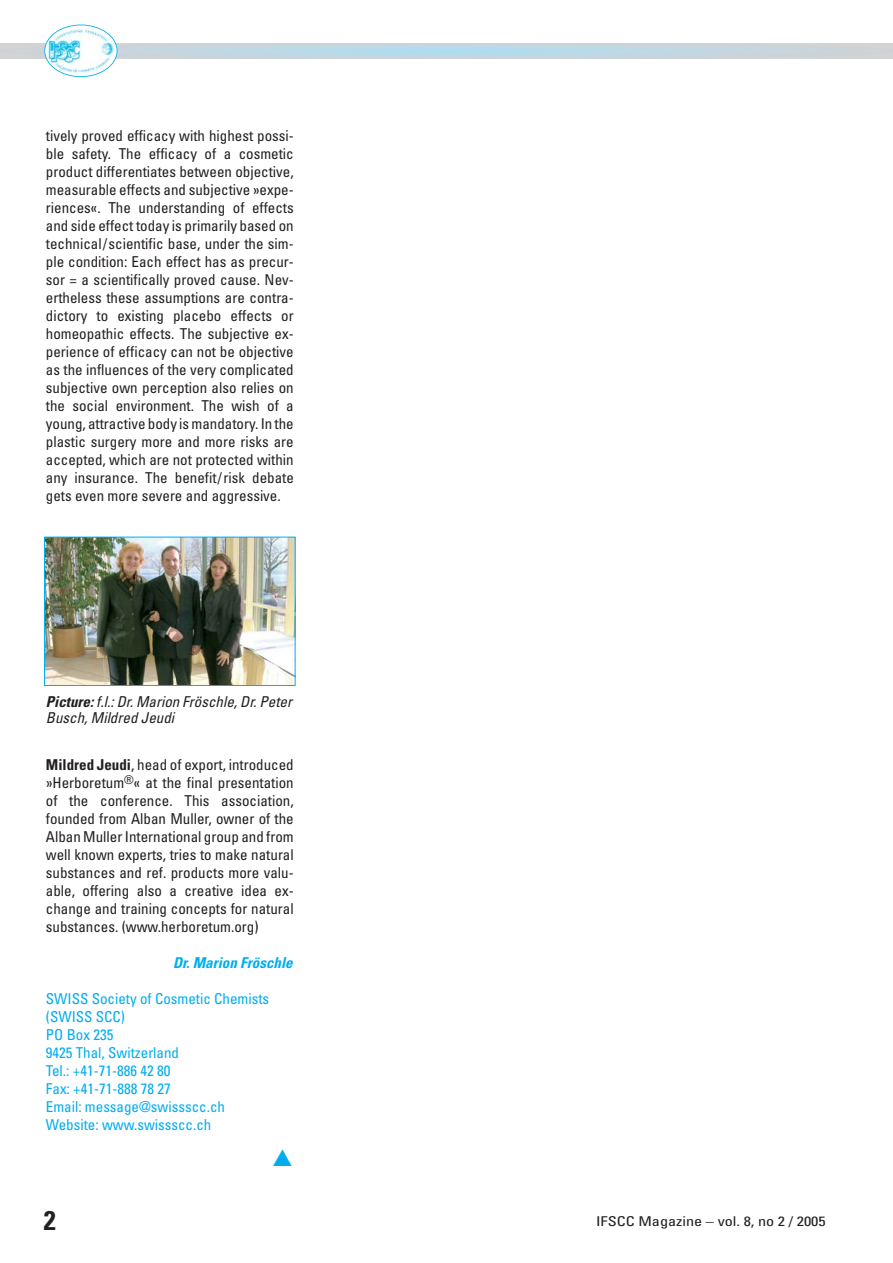
<style>
.page{position:relative;width:893px;height:1263px;background:#fff}
.page>*{position:absolute;margin:0;border:0;box-sizing:border-box;transform-origin:0 0}
.t1{font:700 condensed 27px "Univers";color:#231f20}
.t2{font:condensed 15px/18px "Univers";color:#231f20;text-align:justify}
.t3{font:condensed 15px/18px "Univers";color:#00aeef}
.t4{font:italic condensed 15px/16.5px "Univers";color:#231f20}
.t5{font:italic 700 condensed 15px "Univers";color:#00aeef}
.t6{font:condensed 13.5px "Univers";color:#231f20;scale:1.2 1}
.s1{font-weight:700}
</style>
<div class="page">
<svg style="left:0;top:44px;width:892px;height:15px;background:#c4d6df"></svg>
<img style="left:48px;top:27px;width:67px;height:48px">
<div style="left:44px;top:25px;width:73px;height:52px;border:2px solid #00aeef;border-radius:50%"></div>
<img style="left:46px;top:539px;width:247px;height:145px">
<div style="left:44px;top:537px;width:251px;height:149px;border:1px solid #00aeef"></div>
<p class="t2" style="left:46px;top:128px;width:249px">tively proved efficacy with highest possi&shy;ble safety. The efficacy of a cosmetic product differentiates between objective, measurable effects and subjective »expe&shy;riences«. The understanding of effects and side effect today is primarily based on technical/scientific base, under the sim&shy;ple condition: Each effect has as precur&shy;sor = a scientifically proved cause. Nev&shy;ertheless these assumptions are contra&shy;dictory to existing placebo effects or homeopathic effects. The subjective ex&shy;perience of efficacy can not be objective as the influences of the very complicated subjective own perception also relies on the social environment. The wish of a young, attractive body is mandatory. In the plastic surgery more and more risks are accepted, which are not protected within any insurance. The benefit/risk debate gets even more severe and aggressive.</p>
<p class="t4" style="left:46px;top:694px;width:251px"><span class="s1">Picture:</span> f.l.:Dr.Marion Fröschle,Dr.Peter<br>Busch,Mildred Jeudi</p>
<p class="t2" style="left:46px;top:757px;width:249px"><span class="s1">Mildred Jeudi</span>, head of export, introduced »Herboretum<sup>®</sup>« at the final presentation of the conference. This association, founded from Alban Muller, owner of the Alban Muller International group and from well known experts, tries to make natural substances and ref. products more valu&shy;able, offering also a creative idea ex&shy;change and training concepts for natural substances. (www.herboretum.org)</p>
<p class="t5" style="left:173px;top:957px;width:124px">Dr.Marion Fröschle</p>
<p class="t3" style="left:46px;top:991px;width:225px">SWISS Society of Cosmetic Chemists (SWISS SCC)<br>PO Box 235<br>9425 Thal, Switzerland<br>Tel.: +41-71-886 42 80<br>Fax: +41-71-888 78 27<br>Email: message@swissscc.ch<br>Website: www.swissscc.ch</p>
<h1 class="t1" style="left:44px;top:1210px;width:13px">2</h1>
<p class="t6" style="left:596px;top:1217px;width:193px">IFSCC Magazine – vol. 8, no 2 / 2005</p>
</div>
